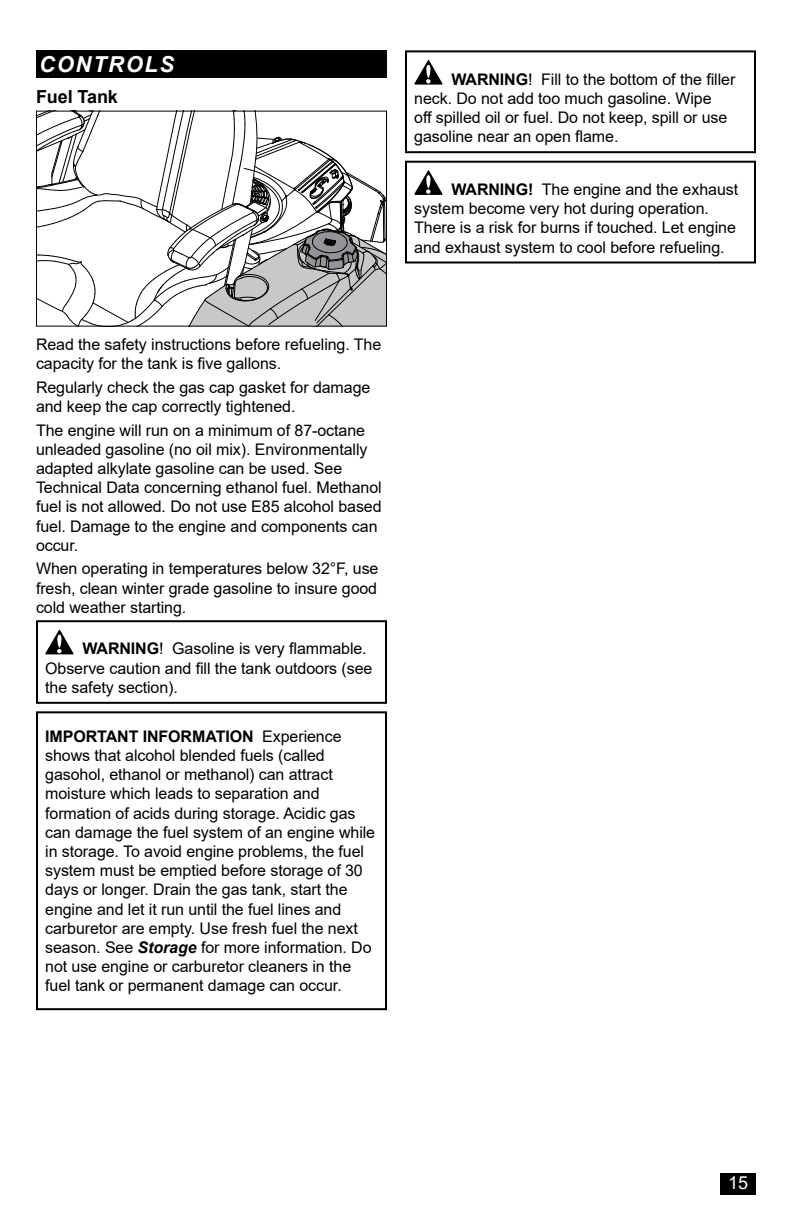
<style>
.page{position:relative;width:792px;height:1224px;background:#fff}
.page>*{position:absolute;margin:0;border:0;box-sizing:border-box;transform-origin:0 0}
.t1{font:italic 700 22px "Arial";letter-spacing:.075em;color:#fff}
.t2{font:700 18px "Arial";letter-spacing:-.005em;color:#000}
.t3{font:18px "Arial";color:#fff}
.t4{font:16px/19.2px "Arial";letter-spacing:-.005em;color:#000}
.s1{font-weight:700}
.s2{font-weight:700;font-style:italic}
</style>
<div class="page">
<svg style="left:38px;top:113px;width:347px;height:212px"></svg>
<div style="left:36px;top:111px;width:351px;height:216px;border:1px solid #000"></div>
<svg style="left:45px;top:629px;width:29px;height:25px"></svg>
<div style="left:36px;top:620px;width:351px;height:84px;border:2px solid #000"></div>
<div style="left:36px;top:711px;width:351px;height:299px;border:2px solid #000"></div>
<svg style="left:414px;top:60px;width:29px;height:25px"></svg>
<div style="left:405px;top:50px;width:351px;height:103px;border:2px solid #000"></div>
<svg style="left:414px;top:170px;width:29px;height:25px"></svg>
<div style="left:405px;top:161px;width:351px;height:103px;border:2px solid #000"></div>
<div style="left:721px;top:1174px;width:35px;height:21px;background:#000"></div>
<div style="left:36px;top:50px;width:351px;height:28px;background:#000"></div>
<h1 class="t1" style="left:39px;top:50px;width:136px">CONTROLS</h1>
<p class="t2" style="left:36px;top:84px;width:83px">Fuel Tank</p>
<p class="t4" style="left:36px;top:335px;width:347px">Read the safety instructions before refueling. The capacity for the tank is five gallons.</p>
<p class="t4" style="left:36px;top:378px;width:336px">Regularly check the gas cap gasket for damage and keep the cap correctly tightened.</p>
<p class="t4" style="left:36px;top:420px;width:347px">The engine will run on a minimum of 87-octane unleaded gasoline (no oil mix). Environmentally adapted alkylate gasoline can be used. See Technical Data concerning ethanol fuel. Methanol fuel is not allowed. Do not use E85 alcohol based fuel. Damage to the engine and components can occur.</p>
<p class="t4" style="left:36px;top:559px;width:344px;text-align:justify">When operating in temperatures below 32°F, use fresh, clean winter grade gasoline to insure good cold weather starting.</p>
<p class="t4" style="left:45px;top:639px;width:329px;text-indent:37px"><span class="s1">WARNING</span>! Gasoline is very flammable.<br>Observe caution and fill the tank outdoors (see the safety section).</p>
<p class="t4" style="left:45px;top:726px;width:331px"><span class="s1">IMPORTANT INFORMATION</span> Experience shows that alcohol blended fuels (called gasohol, ethanol or methanol) can attract moisture which leads to separation and formation of acids during storage. Acidic gas can damage the fuel system of an engine while in storage. To avoid engine problems, the fuel system must be emptied before storage of 30 days or longer. Drain the gas tank, start the engine and let it run until the fuel lines and carburetor are empty. Use fresh fuel the next season. See <span class="s2">Storage</span> for more information. Do not use engine or carburetor cleaners in the fuel tank or permanent damage can occur.</p>
<p class="t4" style="left:414px;top:69px;width:323px;text-indent:37px"><span class="s1">WARNING</span>! Fill to the bottom of the filler neck. Do not add too much gasoline. Wipe<br>off spilled oil or fuel. Do not keep, spill or use gasoline near an open flame.</p>
<p class="t4" style="left:414px;top:180px;width:326px;text-indent:37px"><span class="s1">WARNING!</span> The engine and the exhaust system become very hot during operation.<br>There is a risk for burns if touched. Let engine and exhaust system to cool before refueling.</p>
<p class="t3" style="left:728px;top:1170px;width:22px">15</p>
</div>
